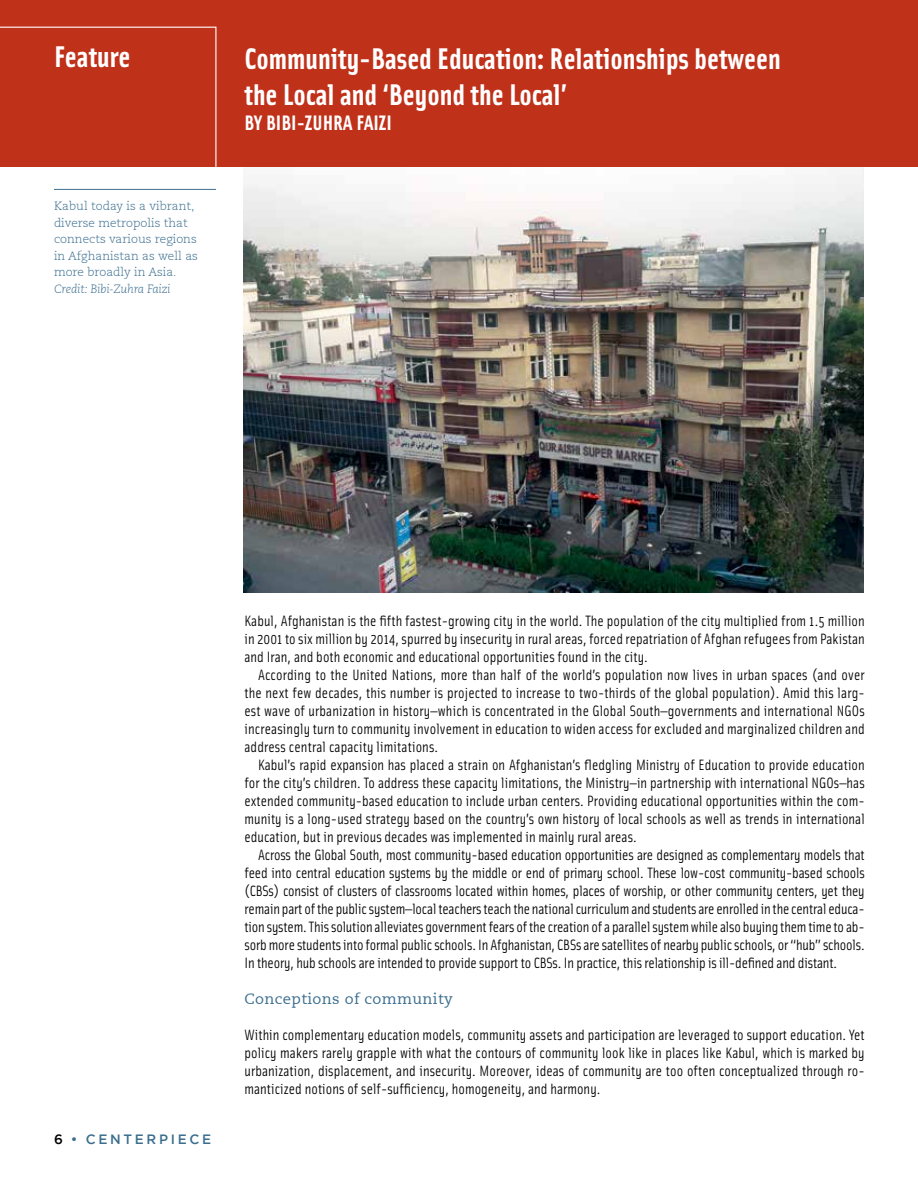
<style>
.page{position:relative;width:918px;height:1188px;background:#fff}
.page>*{position:absolute;margin:0;border:0;box-sizing:border-box;transform-origin:0 0}
.t1{font:700 30px/36px "Solex";color:#fff}
.t2{font:700 21px "Solex";color:#fff}
.t3{font:15px/18px "Solex";letter-spacing:.005em;color:#000;text-align:justify}
.t4{font:15px "Caecilia";letter-spacing:.025em;color:#3b6e8f}
.t5{font:500 13.5px "Gotham";letter-spacing:.2em;color:#3b6e8f}
.t6{font:300 12px/16.5px "Caecilia";color:#3b6e8f}
.t7{font:italic 300 12px "Caecilia";letter-spacing:-.02em;color:#3b6e8f}
.s1{color:#000}
</style>
<div class="page">
<img style="left:243px;top:168px;width:621px;height:424px">
<div style="left:0;top:0;width:918px;height:167px;background:#c0311a"></div>
<svg style="left:0;top:26px;width:217px;height:141px"></svg>
<hr style="left:54px;top:189px;width:162px;height:1px;background:#3b6e8f">
<h1 class="t1" style="left:54px;top:37px;width:78px">Feature</h1>
<p class="t6" style="left:54px;top:198px;width:146px">Kabul today is a vibrant, diverse metropolis that connects various regions in Afghanistan as well as more broadly in Asia.</p>
<p class="t7" style="left:54px;top:282px;width:118px">Credit: Bibi-Zuhra Faizi</p>
<h1 class="t1" style="left:244px;top:39px;width:538px">Community-Based Education: Relationships between the Local and ‘Beyond the Local’</h1>
<h2 class="t2" style="left:244px;top:109px;width:149px">BY BIBI-ZUHRA FAIZI</h2>
<p class="t5" style="left:54px;top:1131px;width:159px"><span class="s1">6</span> • CENTERPIECE</p>
<p class="t3" style="left:244px;top:611px;width:622px">Kabul, Afghanistan is the fifth fastest-growing city in the world. The population of the city multiplied from 1.5 million in 2001 to six million by 2014, spurred by insecurity in rural areas, forced repatriation of Afghan refugees from Pakistan and Iran, and both economic and educational opportunities found in the city.</p>
<p class="t3" style="left:244px;top:665px;width:622px;text-indent:14px">According to the United Nations, more than half of the world’s population now lives in urban spaces (and over the next few decades, this number is projected to increase to two-thirds of the global population). Amid this larg&shy;est wave of urbanization in history—which is concentrated in the Global South—governments and international NGOs increasingly turn to community involvement in education to widen access for excluded and marginalized children and address central capacity limitations.</p>
<p class="t3" style="left:244px;top:755px;width:622px;text-indent:14px">Kabul’s rapid expansion has placed a strain on Afghanistan’s fledgling Ministry of Education to provide education for the city’s children. To address these capacity limitations, the Ministry—in partnership with international NGOs—has extended community-based education to include urban centers. Providing educational opportunities within the com&shy;munity is a long-used strategy based on the country’s own history of local schools as well as trends in international education, but in previous decades was implemented in mainly rural areas.</p>
<p class="t3" style="left:244px;top:845px;width:622px;text-indent:14px">Across the Global South, most community-based education opportunities are designed as complementary models that feed into central education systems by the middle or end of primary school. These low-cost community-based schools (CBSs) consist of clusters of classrooms located within homes, places of worship, or other community centers, yet they remain part of the public system—local teachers teach the national curriculum and students are enrolled in the central educa&shy;tion system. This solution alleviates government fears of the creation of a parallel system while also buying them time to ab&shy;sorb more students into formal public schools. In Afghanistan, CBSs are satellites of nearby public schools, or “hub” schools.<br>In theory, hub schools are intended to provide support to CBSs. In practice, this relationship is ill-defined and distant.</p>
<p class="t4" style="left:244px;top:990px;width:210px">Conceptions of community</p>
<p class="t3" style="left:244px;top:1025px;width:622px">Within complementary education models, community assets and participation are leveraged to support education. Yet policy makers rarely grapple with what the contours of community look like in places like Kabul, which is marked by urbanization, displacement, and insecurity. Moreover, ideas of community are too often conceptualized through ro&shy;manticized notions of self-sufficiency, homogeneity, and harmony.</p>
</div>
